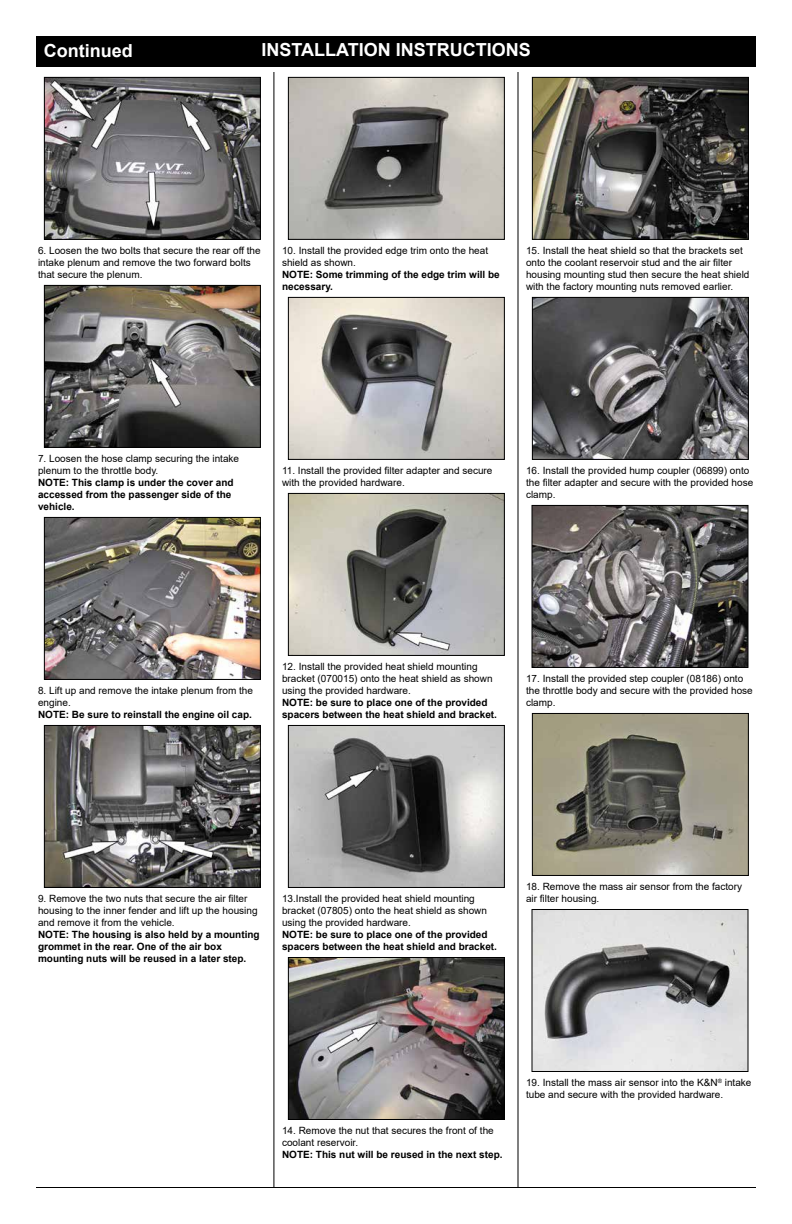
<style>
.page{position:relative;width:792px;height:1224px;background:#fff}
.page>*{position:absolute;margin:0;border:0;box-sizing:border-box;transform-origin:0 0}
.t1{font:700 18px "Arial";color:#fff}
.t2{font:10px/12px "Arial";color:#000}
.t3{font:700 10px/12px "Arial";color:#000}
</style>
<div class="page">
<div style="left:36px;top:36px;width:720px;height:31px;background:#000"></div>
<hr style="left:274px;top:72px;width:1px;height:1116px;background:#000">
<hr style="left:518px;top:72px;width:1px;height:1116px;background:#000">
<hr style="left:36px;top:1187px;width:720px;height:1px;background:#000">
<img style="left:46px;top:79px;width:213px;height:159px">
<div style="left:44px;top:77px;width:217px;height:163px;border:1px solid #000"></div>
<img style="left:46px;top:287px;width:213px;height:159px">
<div style="left:44px;top:285px;width:217px;height:163px;border:1px solid #000"></div>
<img style="left:46px;top:519px;width:213px;height:159px">
<div style="left:44px;top:517px;width:217px;height:163px;border:1px solid #000"></div>
<img style="left:46px;top:727px;width:213px;height:159px">
<div style="left:44px;top:725px;width:217px;height:163px;border:1px solid #000"></div>
<img style="left:290px;top:79px;width:213px;height:159px">
<div style="left:288px;top:77px;width:217px;height:163px;border:1px solid #000"></div>
<img style="left:534px;top:79px;width:213px;height:159px">
<div style="left:532px;top:77px;width:217px;height:163px;border:1px solid #000"></div>
<img style="left:534px;top:299px;width:213px;height:159px">
<div style="left:532px;top:297px;width:217px;height:163px;border:1px solid #000"></div>
<img style="left:534px;top:507px;width:212px;height:159px">
<div style="left:532px;top:505px;width:216px;height:163px;border:1px solid #000"></div>
<img style="left:534px;top:715px;width:213px;height:159px">
<div style="left:532px;top:713px;width:217px;height:163px;border:1px solid #000"></div>
<img style="left:290px;top:299px;width:213px;height:159px">
<div style="left:288px;top:297px;width:217px;height:163px;border:1px solid #000"></div>
<img style="left:290px;top:495px;width:213px;height:159px">
<div style="left:288px;top:493px;width:217px;height:163px;border:1px solid #000"></div>
<img style="left:290px;top:727px;width:213px;height:159px">
<div style="left:288px;top:725px;width:217px;height:163px;border:1px solid #000"></div>
<img style="left:290px;top:959px;width:213px;height:159px">
<div style="left:288px;top:957px;width:217px;height:163px;border:1px solid #000"></div>
<img style="left:534px;top:911px;width:212px;height:159px">
<div style="left:532px;top:909px;width:216px;height:163px;border:1px solid #000"></div>
<h1 class="t1" style="left:44px;top:38px;width:90px">Continued</h1>
<h1 class="t1" style="left:261px;top:37px;width:271px">INSTALLATION INSTRUCTIONS</h1>
<p class="t2" style="left:38px;top:244px;width:224px">6. Loosen the two bolts that secure the rear off the intake plenum and remove the two forward bolts that secure the plenum.</p>
<p class="t2" style="left:282px;top:244px;width:208px">10. Install the provided edge trim onto the heat shield as shown.</p>
<p class="t3" style="left:282px;top:269px;width:219px">NOTE: Some trimming of the edge trim will be necessary.</p>
<p class="t2" style="left:526px;top:244px;width:225px">15. Install the heat shield so that the brackets set onto the coolant reservoir stud and the air filter housing mounting stud then secure the heat shield with the factory mounting nuts removed earlier.</p>
<p class="t2" style="left:38px;top:452px;width:203px">7. Loosen the hose clamp securing the intake plenum to the throttle body.</p>
<p class="t3" style="left:38px;top:477px;width:197px">NOTE: This clamp is under the cover and accessed from the passenger side of the vehicle.</p>
<p class="t2" style="left:282px;top:464px;width:212px">11. Install the provided filter adapter and secure with the provided hardware.</p>
<p class="t2" style="left:526px;top:464px;width:229px">16. Install the provided hump coupler (06899) onto the filter adapter and secure with the provided hose clamp.</p>
<p class="t2" style="left:38px;top:685px;width:217px">8. Lift up and remove the intake plenum from the engine.</p>
<p class="t3" style="left:38px;top:709px;width:215px">NOTE: Be sure to reinstall the engine oil cap.</p>
<p class="t2" style="left:282px;top:661px;width:212px">12. Install the provided heat shield mounting bracket (070015) onto the heat shield as shown using the provided hardware.</p>
<p class="t3" style="left:282px;top:697px;width:217px">NOTE: be sure to place one of the provided spacers between the heat shield and bracket.</p>
<p class="t2" style="left:526px;top:673px;width:228px">17. Install the provided step coupler (08186) onto the throttle body and secure with the provided hose clamp.</p>
<p class="t2" style="left:38px;top:893px;width:221px">9. Remove the two nuts that secure the air filter housing to the inner fender and lift up the housing and remove it from the vehicle.</p>
<p class="t3" style="left:38px;top:929px;width:223px">NOTE: The housing is also held by a mounting grommet in the rear. One of the air box mounting nuts will be reused in a later step.</p>
<p class="t2" style="left:282px;top:893px;width:207px">13.Install the provided heat shield mounting bracket (07805) onto the heat shield as shown using the provided hardware.</p>
<p class="t3" style="left:282px;top:929px;width:217px">NOTE: be sure to place one of the provided spacers between the heat shield and bracket.</p>
<p class="t2" style="left:526px;top:881px;width:218px">18. Remove the mass air sensor from the factory air filter housing.</p>
<p class="t2" style="left:282px;top:1125px;width:213px">14. Remove the nut that secures the front of the coolant reservoir.</p>
<p class="t3" style="left:282px;top:1149px;width:222px">NOTE: This nut will be reused in the next step.</p>
<p class="t2" style="left:526px;top:1077px;width:227px">19. Install the mass air sensor into the K&amp;N<sup>®</sup> intake tube and secure with the provided hardware.</p>
</div>
